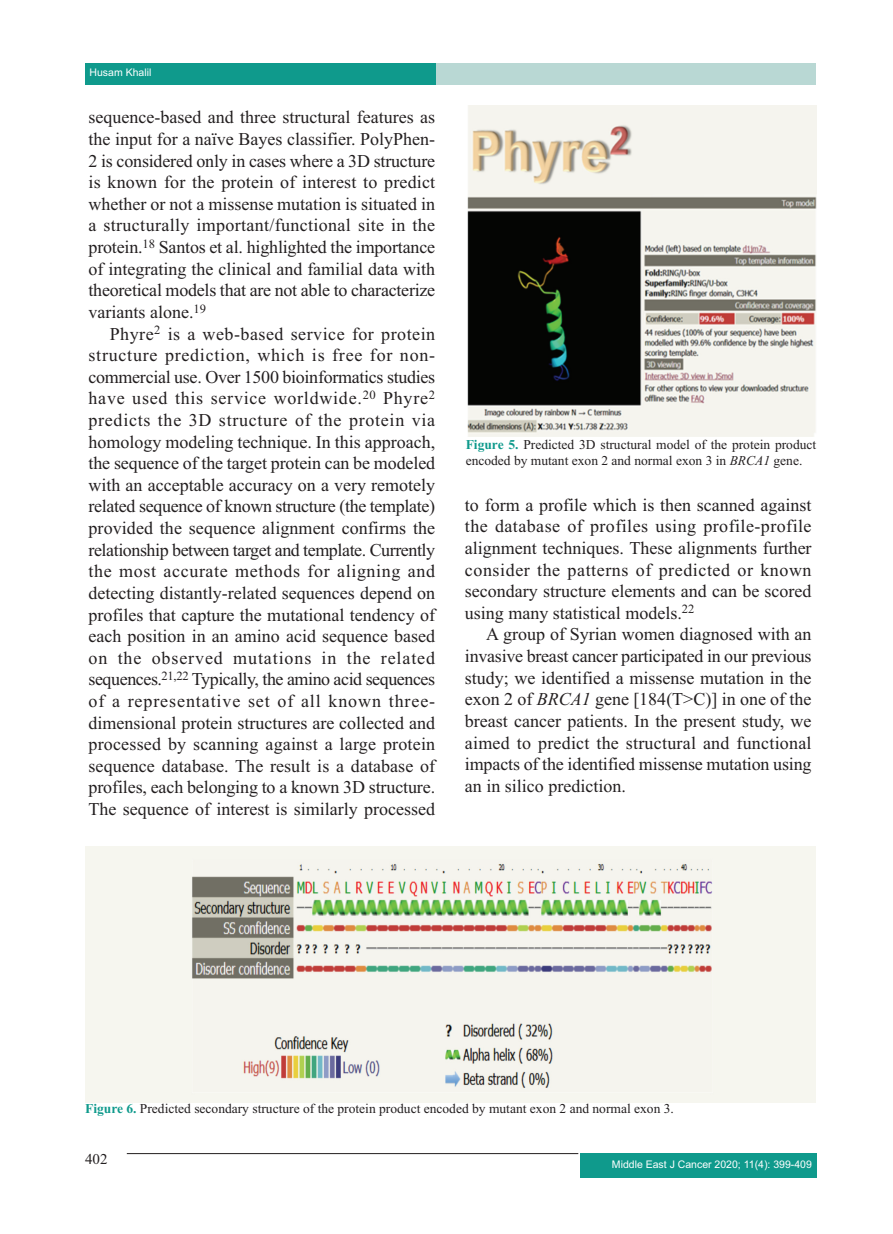
<style>
.page{position:relative;width:893px;height:1234px;background:#fff}
.page>*{position:absolute;margin:0;border:0;box-sizing:border-box;transform-origin:0 0}
.t1{font:18px/21.6px "Times New Roman";color:#231f20;text-align:justify}
.t2{font:15px "Times New Roman";color:#231f20}
.t3{font:13.5px/16.2px "Times New Roman";color:#231f20}
.t4{font:10.5px "Arial";color:#fff}
.s1{font-weight:700;color:#0f9a8c}
.s2{font-style:italic}
</style>
<div class="page">
<div style="left:86px;top:64px;width:730px;height:21px;background:#b9d8d4"></div>
<div style="left:85px;top:64px;width:351px;height:21px;background:#0f9a8c"></div>
<div style="left:580px;top:1153px;width:236px;height:24px;background:#0f9a8c"></div>
<hr style="left:127px;top:1152px;width:451px;height:1px;background:#231f20">
<img style="left:86px;top:846px;width:730px;height:255px">
<img style="left:467px;top:106px;width:349px;height:330px">
<p class="t4" style="left:90px;top:68px;width:63px">Husam Khalil</p>
<p class="t1" style="left:89px;top:108px;width:348px">sequence-based and three structural features as the input for a naïve Bayes classifier. PolyPhen-2 is considered only in cases where a 3D structure is known for the protein of interest to predict whether or not a missense mutation is situated in a structurally important/functional site in the protein.<sup>18</sup> Santos et al. highlighted the importance of integrating the clinical and familial data with theoretical models that are not able to characterize variants alone.<sup>19</sup></p>
<p class="t1" style="left:89px;top:324px;width:348px;text-indent:21px">Phyre<sup>2</sup> is a web-based service for protein structure prediction, which is free for non&shy;commercial use. Over 1500 bioinformatics studies have used this service worldwide.<sup>20</sup> Phyre<sup>2 </sup>predicts the 3D structure of the protein via homology modeling technique. In this approach, the sequence of the target protein can be modeled with an acceptable accuracy on a very remotely related sequence of known structure (the template) provided the sequence alignment confirms the relationship between target and template. Currently the most accurate methods for aligning and detecting distantly-related sequences depend on profiles that capture the mutational tendency of each position in an amino acid sequence based on the observed mutations in the related sequences.<sup>21,22</sup> Typically, the amino acid sequences of a representative set of all known three&shy;dimensional protein structures are collected and processed by scanning against a large protein sequence database. The result is a database of profiles, each belonging to a known 3D structure.<br>The sequence of interest is similarly processed</p>
<p class="t3" style="left:466px;top:437px;width:352px"><span class="s1">Figure 5.</span> Predicted 3D structural model of the protein product encoded by mutant exon 2 and normal exon 3 in <span class="s2">BRCA1</span> gene.</p>
<p class="t1" style="left:465px;top:495px;width:348px">to form a profile which is then scanned against the database of profiles using profile-profile alignment techniques. These alignments further consider the patterns of predicted or known secondary structure elements and can be scored using many statistical models.<sup>22</sup></p>
<p class="t1" style="left:465px;top:625px;width:348px;text-indent:21px">A group of Syrian women diagnosed with an invasive breast cancer participated in our previous study; we identified a missense mutation in the exon 2 of <span class="s2">BRCA1</span> gene [184(T&gt;C)] in one of the breast cancer patients. In the present study, we aimed to predict the structural and functional impacts of the identified missense mutation using an in silico prediction.</p>
<p class="t3" style="left:85px;top:1101px;width:590px"><span class="s1">Figure 6.</span> Predicted secondary structure of the protein product encoded by mutant exon 2 and normal exon 3.</p>
<p class="t2" style="left:85px;top:1152px;width:24px">402</p>
<p class="t4" style="left:612px;top:1160px;width:201px">Middle East J Cancer 2020; 11(4): 399-409</p>
</div>
